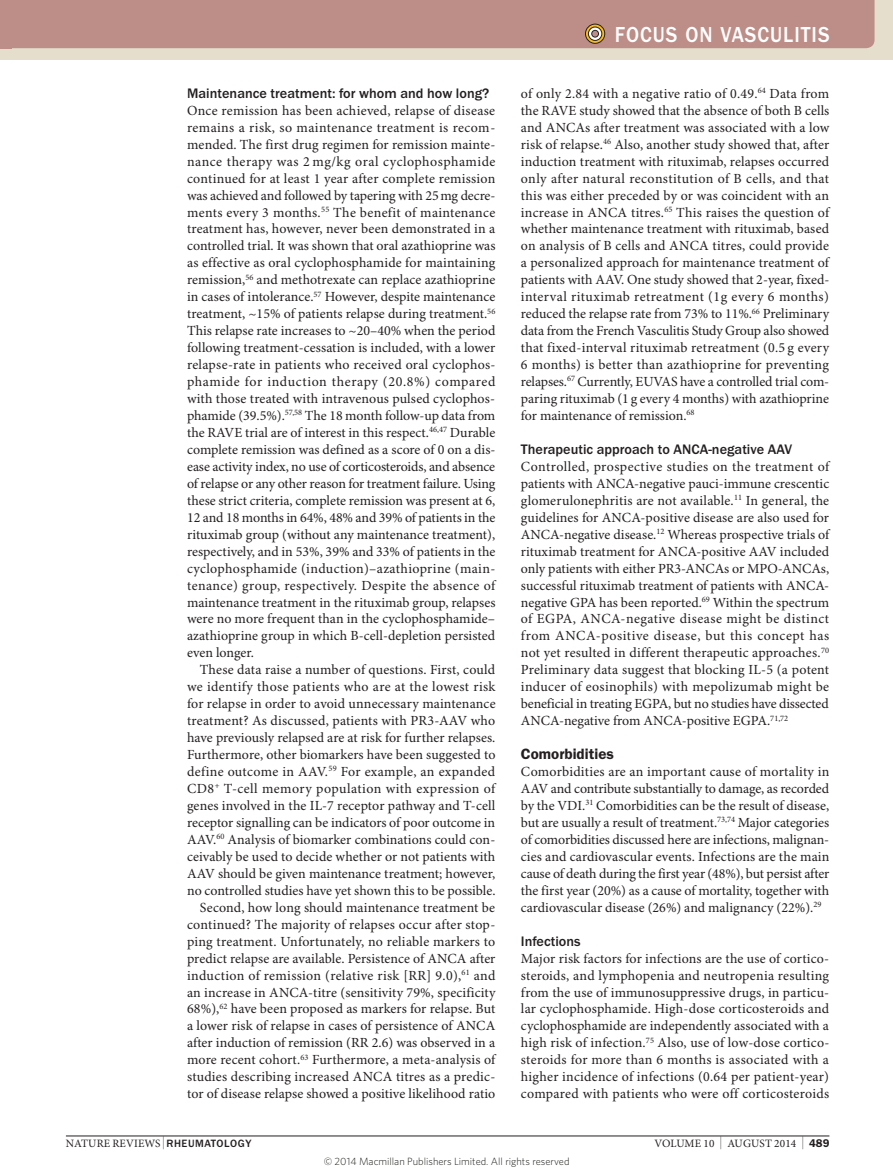
<style>
.page{position:relative;width:893px;height:1174px;background:#fff}
.page>*{position:absolute;margin:0;border:0;box-sizing:border-box;transform-origin:0 0}
.t1{font:500 22.5px "ITC Franklin Gothic Std";letter-spacing:.05em;color:#fff;scale:.9 1}
.Head_1{font:600 15px "ITC Franklin Gothic Std";color:#231f20}
.Head_2{font:500 14.25px "ITC Franklin Gothic Std";color:#231f20}
.Body_first{font:13.95px/17px "Minion Pro";letter-spacing:.005em;color:#231f20;text-align:justify}
.Body_text{font:13.95px/17px "Minion Pro";color:#231f20;text-align:justify}
.t2{font:11.25px "Minion Pro";letter-spacing:.01em;color:#231f20}
.t3{font:300 10.5px "Whitney";color:#1d1d1b}
.s1{font-size:12.9px}
.s2{font-family:"ITC Franklin Gothic Std";font-weight:500;font-size:10.95px}
.s3{font-family:"ITC Franklin Gothic Std";font-weight:600}
</style>
<div class="page">
<hr style="left:66px;top:1135px;width:763px;height:1px;background:#231f20">
<div style="left:0;top:0;width:893px;height:60px;background:#e6decd"></div>
<div style="left:11px;top:0;width:863px;height:48px;background:#bd8e88"></div>
<div style="left:0;top:0;width:11px;height:48px;background:#bd8e88"></div>
<svg style="left:585px;top:24px;width:20px;height:19px"></svg>
<div style="left:585px;top:24px;width:20px;height:20px;border:1px solid #231f20;border-radius:50%"></div>
<svg style="left:588px;top:27px;width:14px;height:13px"></svg>
<div style="left:588px;top:27px;width:14px;height:14px;border:1px solid #231f20;border-radius:50%"></div>
<div style="left:592px;top:30px;width:6px;height:7px;background:#bd8e88;border-radius:50%"></div>
<div style="left:591px;top:30px;width:8px;height:7px;border:1px solid #231f20;border-radius:50%"></div>
<p class="Head_2" style="left:187px;top:85px;width:304px">Maintenance treatment: for whom and how long?</p>
<p class="Body_first" style="left:187px;top:102px;width:310px">Once remission has been achieved, relapse of disease remains a risk, so maintenance treatment is recom&shy;mended. The first drug regimen for remission mainte&shy;nance therapy was 2 mg/kg oral cyclophosphamide continued for at least 1 year after complete remission was achieved and followed by tapering with 25mg decre&shy;ments every 3 months.<sup>55</sup> The benefit of maintenance treatment has, however, never been demonstrated in a controlled trial. It was shown that oral azathioprine was as effective as oral cyclophosphamide for maintaining remission,<sup>56</sup> and methotrexate can replace azathioprine in cases of intolerance.<sup>57</sup> However, despite maintenance treatment, ~15% of patients relapse during treatment.<sup>56<br></sup>This relapse rate increases to ~20–40% when the period following treatment-cessation is included, with a lower relapse-rate in patients who received oral cyclophos&shy;phamide for induction therapy (20.8%) compared with those treated with intravenous pulsed cyclophos&shy;phamide (39.5%).<sup>57,58</sup> The 18 month follow-up data from the RAVE trial are of interest in this respect.<sup>46,47</sup> Durable complete remission was defined as a score of 0 on a dis&shy;ease activity index, no use of corticosteroids, and absence of relapse or any other reason for treatment failure. Using these strict criteria, complete remission was present at 6, 12 and 18 months in 64%, 48% and 39% of patients in the rituximab group (without any maintenance treatment), respectively, and in 53%, 39% and 33% of patients in the cyclophosphamide (induction)–azathioprine (main&shy;tenance) group, respectively. Despite the absence of maintenance treatment in the rituximab group, relapses were no more frequent than in the cyclophosphamide– azathioprine group in which B‑cell-depletion persisted even longer.</p>
<p class="Body_text" style="left:187px;top:662px;width:310px;text-indent:13px">These data raise a number of questions. First, could we identify those patients who are at the lowest risk for relapse in order to avoid unnecessary maintenance treatment? As discussed, patients with PR3-AAV who have previously relapsed are at risk for further relapses.<br>Furthermore, other biomarkers have been suggested to define outcome in AAV.<sup>59</sup> For example, an expanded CD8<sup>+</sup> T‑cell memory population with expression of genes involved in the IL‑7 receptor pathway and T‑cell receptor signalling can be indicators of poor outcome in AAV.<sup>60</sup> Analysis of biomarker combinations could con&shy;ceivably be used to decide whether or not patients with AAV should be given maintenance treatment; however, no controlled studies have yet shown this to be possible.</p>
<p class="Body_text" style="left:187px;top:899px;width:310px;text-indent:13px">Second, how long should maintenance treatment be continued? The majority of relapses occur after stop&shy;ping treatment. Unfortunately, no reliable markers to predict relapse are available. Persistence of ANCA after induction of remission (relative risk [RR] 9.0),<sup>61</sup> and an increase in ANCA-titre (sensitivity 79%, specificity 68%),<sup>62</sup> have been proposed as markers for relapse. But a lower risk of relapse in cases of persistence of ANCA after induction of remission (RR 2.6) was observed in a more recent cohort.<sup>63</sup> Furthermore, a meta-analysis of studies describing increased ANCA titres as a predic&shy;tor of disease relapse showed a positive likelihood ratio</p>
<h1 class="t1" style="left:615px;top:22px;width:240px">FOCUS ON VASCULITIS</h1>
<p class="Body_text" style="left:521px;top:85px;width:310px">of only 2.84 with a negative ratio of 0.49.<sup>64</sup> Data from the RAVE study showed that the absence of both B cells and ANCAs after treatment was associated with a low risk of relapse.<sup>46</sup> Also, another study showed that, after induction treatment with rituximab, relapses occurred only after natural reconstitution of B cells, and that this was either preceded by or was coincident with an increase in ANCA titres.<sup>65</sup> This raises the question of whether maintenance treatment with rituximab, based on analysis of B cells and ANCA titres, could provide a personalized approach for maintenance treatment of patients with AAV. One study showed that 2‑year, fixed&shy;interval rituximab retreatment (1g every 6 months) reduced the relapse rate from 73% to 11%.<sup>66</sup> Preliminary data from the French Vasculitis Study Group also showed that fixed-interval rituximab retreatment (0.5 g every 6 months) is better than azathioprine for preventing relapses.<sup>67</sup> Currently, EUVAS have a controlled trial com&shy;paring rituximab (1 g every 4 months) with azathioprine for maintenance of remission.<sup>68</sup></p>
<p class="Head_2" style="left:521px;top:441px;width:273px">Therapeutic approach to ANCA-negative AAV</p>
<p class="Body_first" style="left:521px;top:458px;width:310px;text-align:left">Controlled, prospective studies on the treatment of patients with ANCA-negative pauci-immune crescentic glomerulonephritis are not available.<sup>11</sup> In general, the guidelines for ANCA-positive disease are also used for ANCA-negative disease.<sup>12</sup> Whereas prospective trials of rituximab treatment for ANCA-positive AAV included only patients with either PR3-ANCAs or MPO-ANCAs, successful rituximab treatment of patients with ANCA&shy;negative GPA has been reported.<sup>69</sup> Within the spectrum of EGPA, ANCA-negative disease might be distinct from ANCA-positive disease, but this concept has not yet resulted in different therapeutic approaches.<sup>70<br></sup>Preliminary data suggest that blocking IL‑5 (a potent inducer of eosinophils) with mepolizumab might be beneficial in treating EGPA, but no studies have dissected ANCA-negative from ANCA-positive EGPA.<sup>71,72</sup></p>
<p class="Head_1" style="left:521px;top:745px;width:95px">Comorbidities</p>
<p class="Body_first" style="left:521px;top:763px;width:310px">Comorbidities are an important cause of mortality in AAV and contribute substantially to damage, as recorded by the VDI.<sup>31</sup> Comorbidities can be the result of disease, but are usually a result of treatment.<sup>73,74</sup> Major categories of comorbidities discussed here are infections, malignan&shy;cies and cardiovascular events. Infections are the main cause of death during the first year (48%), but persist after the first year (20%) as a cause of mortality, together with cardiovascular disease (26%) and malignancy (22%).<sup>29</sup></p>
<p class="Head_2" style="left:521px;top:933px;width:61px">Infections</p>
<p class="Body_first" style="left:521px;top:950px;width:310px">Major risk factors for infections are the use of cortico&shy;steroids, and lymphopenia and neutropenia resulting from the use of immunosuppressive drugs, in particu&shy;lar cyclophosphamide. High-dose corticosteroids and cyclophosphamide are independently associated with a high risk of infection.<sup>75</sup> Also, use of low-dose cortico&shy;steroids for more than 6 months is associated with a higher incidence of infections (0.64 per patient-year) compared with patients who were off corticosteroids</p>
<p class="t2" style="left:66px;top:1136px;width:187px">NATURE REVIEWS <span class="s1">|</span> <span class="s2">RHEUMATOLOGY</span></p>
<p class="t2" style="left:654px;top:1136px;width:176px">VOLUME 10 <span class="s1">|</span> AUGUST 2014 <span class="s1">|</span> <span class="s3">489</span></p>
<p class="t3" style="left:324px;top:1154px;width:247px">© 2014 Macmillan Publishers Limited. All rights reserved</p>
</div>
